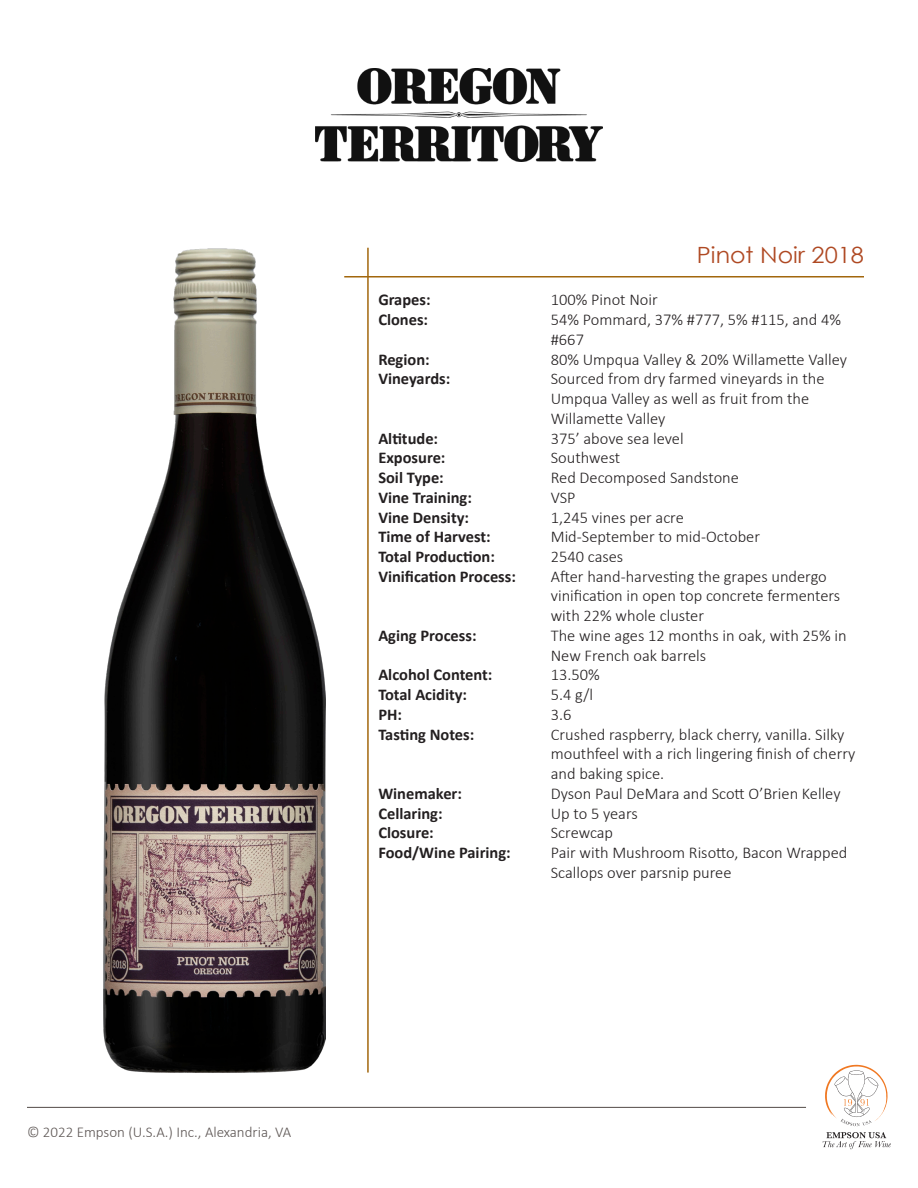
<style>
.page{position:relative;width:918px;height:1188px;background:#fff}
.page>*{position:absolute;margin:0;border:0;box-sizing:border-box;transform-origin:0 0}
.t1{font:22.35px "Century Gothic";color:#af4923;scale:1.06 1}
._1_-_Wines_info{font:300 16.5px/19.8px "Calibri";color:#231f20}
._1_-_Wines_info-2{font:700 16.5px "Calibri";color:#231f20}
.t2{font:300 15px "Calibri";color:#5d5654}
</style>
<div class="page">
<hr style="left:344px;top:276px;width:520px;height:2px;background:#a2670d">
<hr style="left:367px;top:248px;width:2px;height:825px;background:#a2670d">
<svg style="left:823px;top:1132px;width:68px;height:17px"></svg>
<svg style="left:825px;top:1065px;width:63px;height:61px"></svg>
<hr style="left:27px;top:1107px;width:779px;height:1px;background:#524a47">
<img style="left:316px;top:69px;width:286px;height:93px">
<img style="left:103px;top:248px;width:222px;height:825px">
<p class="_1_-_Wines_info-2" style="left:378px;top:288px;width:54px">Grapes:</p>
<p class="_1_-_Wines_info-2" style="left:378px;top:308px;width:51px">Clones:</p>
<p class="_1_-_Wines_info-2" style="left:378px;top:347px;width:53px">Region:</p>
<p class="_1_-_Wines_info-2" style="left:378px;top:367px;width:73px">Vineyards:</p>
<p class="_1_-_Wines_info-2" style="left:378px;top:426px;width:61px">Altitude:</p>
<p class="_1_-_Wines_info-2" style="left:378px;top:446px;width:69px">Exposure:</p>
<p class="_1_-_Wines_info-2" style="left:378px;top:466px;width:67px">Soil Type:</p>
<p class="_1_-_Wines_info-2" style="left:378px;top:486px;width:95px">Vine Training:</p>
<p class="_1_-_Wines_info-2" style="left:378px;top:505px;width:92px">Vine Density:</p>
<p class="_1_-_Wines_info-2" style="left:378px;top:525px;width:114px">Time of Harvest:</p>
<p class="_1_-_Wines_info-2" style="left:378px;top:545px;width:118px">Total Production:</p>
<p class="_1_-_Wines_info-2" style="left:378px;top:565px;width:139px">Vinification Process:</p>
<p class="_1_-_Wines_info-2" style="left:378px;top:624px;width:100px">Aging Process:</p>
<p class="_1_-_Wines_info-2" style="left:378px;top:663px;width:116px">Alcohol Content:</p>
<p class="_1_-_Wines_info-2" style="left:378px;top:683px;width:90px">Total Acidity:</p>
<p class="_1_-_Wines_info-2" style="left:378px;top:703px;width:25px">PH:</p>
<p class="_1_-_Wines_info-2" style="left:378px;top:722px;width:97px">Tasting Notes:</p>
<p class="_1_-_Wines_info-2" style="left:378px;top:782px;width:85px">Winemaker:</p>
<p class="_1_-_Wines_info-2" style="left:378px;top:801px;width:66px">Cellaring:</p>
<p class="_1_-_Wines_info-2" style="left:378px;top:821px;width:57px">Closure:</p>
<p class="_1_-_Wines_info-2" style="left:378px;top:841px;width:134px">Food/Wine Pairing:</p>
<p class="t1" style="left:697px;top:240px;width:159px">Pinot Noir 2018</p>
<p class="_1_-_Wines_info" style="left:551px;top:290px;width:108px">100% Pinot Noir</p>
<p class="_1_-_Wines_info" style="left:551px;top:310px;width:292px">54% Pommard, 37% #777, 5% #115, and 4% #667</p>
<p class="_1_-_Wines_info" style="left:551px;top:349px;width:298px">80% Umpqua Valley &amp; 20% Willamette Valley</p>
<p class="_1_-_Wines_info" style="left:551px;top:369px;width:275px">Sourced from dry farmed vineyards in the<br>Umpqua Valley as well as fruit from the<br>Willamette Valley</p>
<p class="_1_-_Wines_info" style="left:551px;top:428px;width:134px">375’ above sea level</p>
<p class="_1_-_Wines_info" style="left:551px;top:448px;width:71px">Southwest</p>
<p class="_1_-_Wines_info" style="left:551px;top:468px;width:190px">Red Decomposed Sandstone</p>
<p class="_1_-_Wines_info" style="left:551px;top:487px;width:26px">VSP</p>
<p class="_1_-_Wines_info" style="left:551px;top:507px;width:135px">1,245 vines per acre</p>
<p class="_1_-_Wines_info" style="left:551px;top:527px;width:211px">Mid-September to mid-October</p>
<p class="_1_-_Wines_info" style="left:551px;top:546px;width:74px">2540 cases</p>
<p class="_1_-_Wines_info" style="left:551px;top:566px;width:291px">After hand-harvesting the grapes undergo vinification in open top concrete fermenters with 22% whole cluster</p>
<p class="_1_-_Wines_info" style="left:551px;top:625px;width:298px">The wine ages 12 months in oak, with 25% in<br>New French oak barrels</p>
<p class="_1_-_Wines_info" style="left:551px;top:665px;width:51px">13.50%</p>
<p class="_1_-_Wines_info" style="left:551px;top:685px;width:44px">5.4 g/l</p>
<p class="_1_-_Wines_info" style="left:551px;top:704px;width:22px">3.6</p>
<p class="_1_-_Wines_info" style="left:551px;top:724px;width:306px">Crushed raspberry, black cherry, vanilla. Silky mouthfeel with a rich lingering finish of cherry and baking spice.</p>
<p class="_1_-_Wines_info" style="left:551px;top:783px;width:291px">Dyson Paul DeMara and Scott O’Brien Kelley</p>
<p class="_1_-_Wines_info" style="left:551px;top:803px;width:88px">Up to 5 years</p>
<p class="_1_-_Wines_info" style="left:551px;top:823px;width:64px">Screwcap</p>
<p class="_1_-_Wines_info" style="left:551px;top:843px;width:298px">Pair with Mushroom Risotto, Bacon Wrapped<br>Scallops over parsnip puree</p>
<p class="t2" style="left:27px;top:1122px;width:266px">© 2022 Empson (U.S.A.) Inc., Alexandria, VA</p>
</div>
